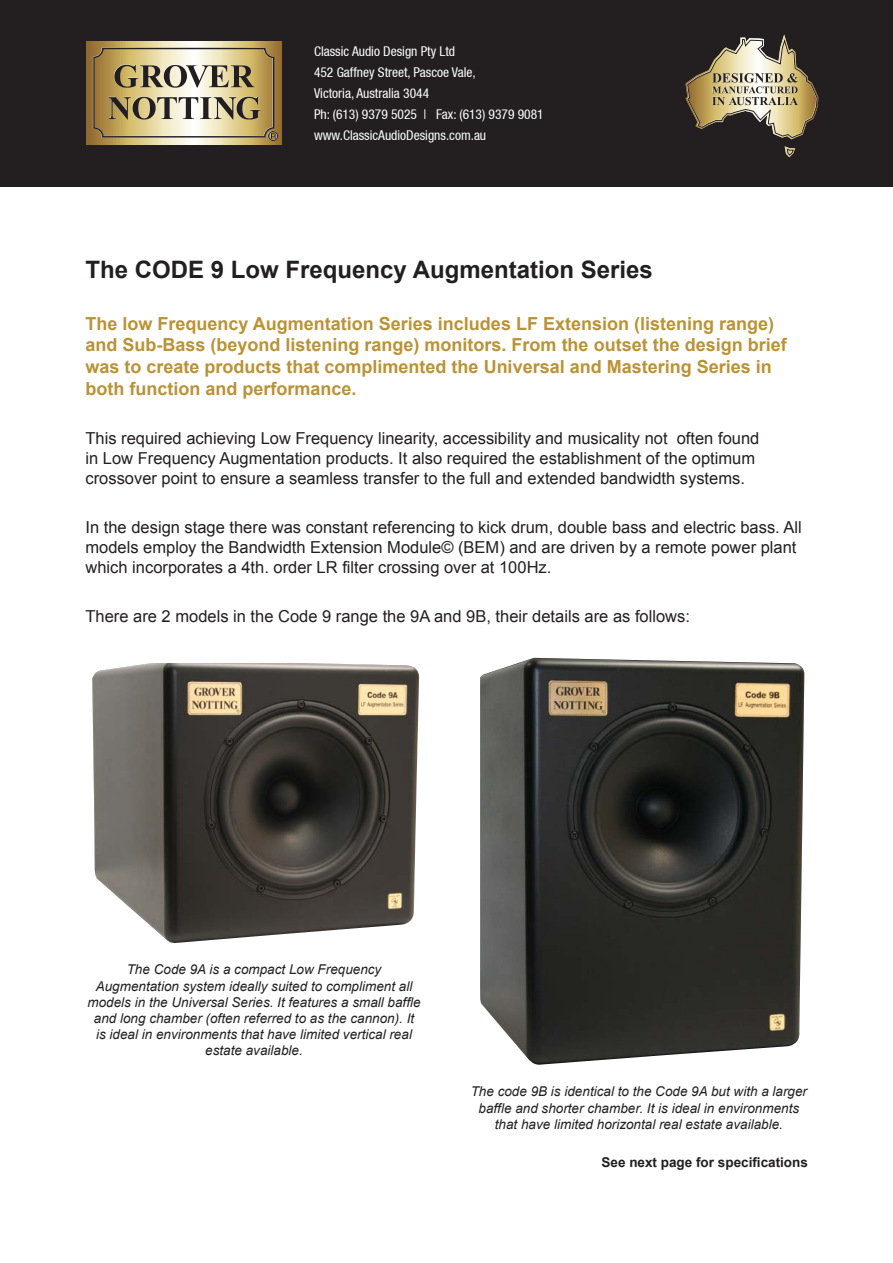
<style>
.page{position:relative;width:893px;height:1263px;background:#fff}
.page>*{position:absolute;margin:0;border:0;box-sizing:border-box;transform-origin:0 0}
.t1{font:700 24px "Arial";color:#231f20}
.t2{font:700 18px/21.6px "Arial";color:#ba9336}
.t3{font:16.5px/19.8px "Arial";color:#231f20}
.t4{font:italic 13.5px/16.2px "Arial";color:#231f20;text-align:center}
.t5{font:condensed 13.5px/21px "Helvetica Neue";color:#fff}
.t6{font:700 13.5px "Arial";color:#231f20}
</style>
<div class="page">
<div style="left:0;top:0;width:893px;height:187px;background:#231f20"></div>
<svg style="left:86px;top:41px;width:196px;height:103px;background:#ccb67f"></svg>
<svg style="left:114px;top:64px;width:140px;height:24px"></svg>
<svg style="left:108px;top:96px;width:153px;height:24px"></svg>
<div style="left:93px;top:48px;width:181px;height:90px;border:1px solid #231f20;border-radius:9px"></div>
<svg style="left:271px;top:133px;width:5px;height:6px"></svg>
<div style="left:268px;top:131px;width:10px;height:10px;border:1px solid #231f20;border-radius:50%"></div>
<svg style="left:685px;top:34px;width:133px;height:123px"></svg>
<img style="left:92px;top:663px;width:327px;height:280px">
<img style="left:480px;top:658px;width:324px;height:407px">
<p class="t5" style="left:314px;top:40px;width:231px">Classic Audio Design Pty Ltd<br>452 Gaffney Street, Pascoe Vale,<br>Victoria, Australia 3044<br>Ph: (613) 9379 5025 | Fax: (613) 9379 9081 www.ClassicAudioDesigns.com.au</p>
<h1 class="t1" style="left:86px;top:254px;width:569px">The CODE 9 Low Frequency Augmentation Series</h1>
<p class="t2" style="left:86px;top:313px;width:703px">The low Frequency Augmentation Series includes LF Extension (listening range) and Sub-Bass (beyond listening range) monitors. From the outset the design brief was to create products that complimented the Universal and Mastering Series in both function and performance.</p>
<p class="t3" style="left:86px;top:429px;width:675px">This required achieving Low Frequency linearity, accessibility and musicality not often found in Low Frequency Augmentation products. It also required the establishment of the optimum crossover point to ensure a seamless transfer to the full and extended bandwidth systems.</p>
<p class="t3" style="left:86px;top:518px;width:718px">In the design stage there was constant referencing to kick drum, double bass and electric bass. All models employ the Bandwidth Extension Module© (BEM) and are driven by a remote power plant which incorporates a 4th. order LR filter crossing over at 100Hz.</p>
<p class="t3" style="left:86px;top:607px;width:606px">There are 2 models in the Code 9 range the 9A and 9B, their details are as follows:</p>
<p class="t4" style="left:87px;top:962px;width:335px">The Code 9A is a compact Low Frequency Augmentation system ideally suited to compliment all models in the Universal Series. It features a small baffle and long chamber (often referred to as the cannon). It is ideal in environments that have limited vertical real estate available.</p>
<p class="t4" style="left:471px;top:1084px;width:338px">The code 9B is identical to the Code 9A but with a larger baffle and shorter chamber. It is ideal in environments that have limited horizontal real estate available.</p>
<p class="t6" style="left:602px;top:1153px;width:208px">See next page for specifications</p>
</div>
